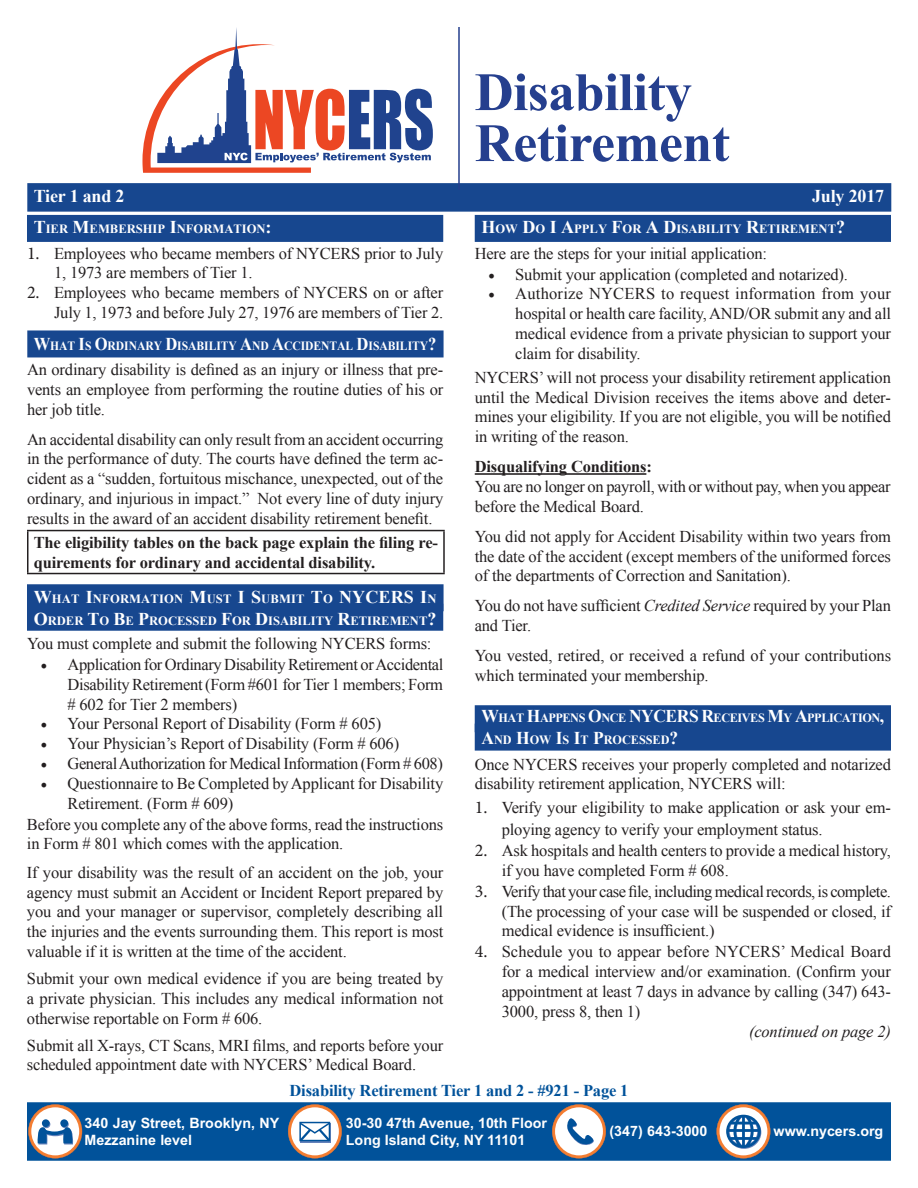
<style>
.page{position:relative;width:918px;height:1188px;background:#fff}
.page>*{position:absolute;margin:0;border:0;box-sizing:border-box;transform-origin:0 0}
.t1{font:700 54px/51px "Times New Roman";letter-spacing:-.01em;color:#253f8e}
.t2{font:700 18px "Times New Roman";letter-spacing:-.01em;color:#fff}
.t3{font:700 18px "Times New Roman";color:#fff}
.t4{font:16.5px/19.8px "Times New Roman";letter-spacing:-.01em;color:#231f20;text-align:justify}
.t5{font:700 16.5px/19.8px "Times New Roman";letter-spacing:-.01em;color:#231f20}
.t6{font:700 16.5px "Times New Roman";letter-spacing:-.01em;color:#01529a}
.t7{font:italic 16.5px "Times New Roman";letter-spacing:-.01em;color:#231f20}
.t8{font:700 14.25px/17.1px "Arial";color:#fff}
.t9{font:700 14.25px/17.1px "Arial";color:#fdfdfd}
.t10{font:700 12.6px "Times New Roman";color:#fff}
.t11{font:700 12.6px "Times New Roman";color:#fff;scale:.92 1}
.t12{font:700 12.6px "Times New Roman";letter-spacing:-.035em;color:#fff}
.s1{font-size:18px}
.s2{font-family:"Minion Pro";font-size:18px}
.s3{font-size:12.6px}
.s4{font-style:italic}
</style>
<div class="page">
<div style="left:475px;top:724px;width:416px;height:27px;background:#17478f"></div>
<div style="left:27px;top:584px;width:417px;height:27px;background:#17478f"></div>
<div style="left:27px;top:183px;width:864px;height:29px;background:#17478f"></div>
<svg style="left:142px;top:28px;width:291px;height:145px"></svg>
<div style="left:27px;top:1102px;width:864px;height:59px;background:#01529a"></div>
<hr style="left:27px;top:1102px;width:864px;height:1px;background:#fff">
<svg style="left:552px;top:1104px;width:54px;height:54px"></svg>
<svg style="left:288px;top:1104px;width:54px;height:54px"></svg>
<svg style="left:28px;top:1104px;width:54px;height:54px"></svg>
<svg style="left:717px;top:1104px;width:53px;height:54px"></svg>
<div style="left:27px;top:604px;width:416px;height:27px;background:#17478f"></div>
<div style="left:475px;top:705px;width:416px;height:27px;background:#17478f"></div>
<div style="left:27px;top:215px;width:416px;height:27px;background:#17478f"></div>
<div style="left:27px;top:330px;width:417px;height:27px;background:#17478f"></div>
<div style="left:475px;top:215px;width:416px;height:27px;background:#17478f"></div>
<hr style="left:27px;top:530px;width:418px;height:1px;background:#231f20">
<hr style="left:27px;top:531px;width:1px;height:42px;background:#231f20">
<hr style="left:443px;top:531px;width:2px;height:42px;background:#231f20">
<hr style="left:27px;top:573px;width:418px;height:1px;background:#231f20">
<hr style="left:475px;top:473px;width:171px;height:2px;background:#231f20">
<hr style="left:458px;top:27px;width:2px;height:163px;background:#253f8e">
<p class="t2" style="left:34px;top:183px;width:92px">Tier 1 and 2</p>
<p class="t10" style="left:34px;top:220px;width:239px"><span class="s1">T</span>IER <span class="s1">M</span>EMBERSHIP <span class="s1">I</span>NFORMATION<span class="s1">:</span></p>
<p class="t4" style="left:54px;top:243px;width:391px;text-indent:-27px"><span class="s2">1.</span> Employees who became members of NYCERS prior to July<br>1, 1973 are members of Tier 1.</p>
<p class="t4" style="left:27px;top:283px;width:418px;text-align:right"><span class="s2">2.</span> Employees who became members of NYCERS on or after<br>July 1, 1973 and before July 27, 1976 are members of Tier 2.</p>
<p class="t11" style="left:34px;top:337px;width:439px"><span class="s1">W</span>HAT <span class="s1">I</span>S <span class="s1">O</span>RDINARY <span class="s1">D</span>ISABILITY <span class="s1">A</span>ND <span class="s1">A</span>CCIDENTAL <span class="s1">D</span>ISABILITY<span class="s1">?</span></p>
<p class="t4" style="left:27px;top:359px;width:418px">An ordinary disability is defined as an injury or illness that pre&shy;vents an employee from performing the routine duties of his or her job title.</p>
<p class="t4" style="left:27px;top:429px;width:418px">An accidental disability can only result from an accident occurring in the performance of duty. The courts have defined the term ac&shy;cident as a “sudden, fortuitous mischance, unexpected, out of the ordinary, and injurious in impact.” Not every line of duty injury results in the award of an accident disability retirement benefit.</p>
<p class="t5" style="left:34px;top:532px;width:406px">The eligibility tables on the back page explain the filing re&shy;quirements for ordinary and accidental disability.</p>
<p class="t10" style="left:34px;top:590px;width:319px"><span class="s1">W</span>HAT <span class="s1">I</span>NFORMATION <span class="s1">M</span>UST <span class="s1">I S</span>UBMIT <span class="s1">T</span>O <span class="s1">NYCERS</span></p>
<p class="t3" style="left:420px;top:585px;width:18px">I<span class="s3">N</span></p>
<p class="t10" style="left:34px;top:612px;width:404px"><span class="s1">O</span>RDER <span class="s1">T</span>O <span class="s1">B</span>E <span class="s1">P</span>ROCESSED <span class="s1">F</span>OR <span class="s1">D</span>ISABILITY <span class="s1">R</span>ETIREMENT<span class="s1">?</span></p>
<p class="t4" style="left:27px;top:633px;width:406px">You must complete and submit the following NYCERS forms:</p>
<p class="t4" style="left:68px;top:654px;width:377px;text-indent:-27px"><span class="s2">•</span> Application for Ordinary Disability Retirement or Accidental Disability Retirement (Form #601 for Tier 1 members; Form # 602 for Tier 2 members)</p>
<p class="t4" style="left:40px;top:714px;width:342px"><span class="s2">•</span> Your Personal Report of Disability (Form # 605)</p>
<p class="t4" style="left:40px;top:734px;width:360px"><span class="s2">•</span> Your Physician’s Report of Disability (Form # 606)</p>
<p class="t4" style="left:40px;top:753px;width:404px"><span class="s2">•</span> General Authorization for Medical Information (Form # 608)</p>
<p class="t4" style="left:40px;top:773px;width:404px"><span class="s2">•</span> Questionnaire to Be Completed by Applicant for Disability</p>
<p class="t4" style="left:68px;top:793px;width:167px">Retirement. (Form # 609)</p>
<p class="t4" style="left:27px;top:814px;width:418px">Before you complete any of the above forms, read the instructions</p>
<p class="t4" style="left:27px;top:834px;width:318px">in Form # 801 which comes with the application.</p>
<p class="t4" style="left:27px;top:862px;width:418px">If your disability was the result of an accident on the job, your agency must submit an Accident or Incident Report prepared by you and your manager or supervisor, completely describing all the injuries and the events surrounding them. This report is most valuable if it is written at the time of the accident.</p>
<p class="t4" style="left:27px;top:968px;width:418px">Submit your own medical evidence if you are being treated by a private physician. This includes any medical information not otherwise reportable on Form # 606.</p>
<p class="t4" style="left:27px;top:1035px;width:418px">Submit all X-rays, CT Scans, MRI films, and reports before your scheduled appointment date with NYCERS’ Medical Board.</p>
<h1 class="t1" style="left:475px;top:65px;width:257px">Disability<br>Retirement</h1>
<p class="t2" style="left:812px;top:183px;width:74px">July 2017</p>
<p class="t10" style="left:482px;top:220px;width:365px"><span class="s1">H</span>OW <span class="s1">D</span>O <span class="s1">I A</span>PPLY <span class="s1">F</span>OR <span class="s1">A D</span>ISABILITY <span class="s1">R</span>ETIREMENT<span class="s1">?</span></p>
<p class="t4" style="left:475px;top:243px;width:294px">Here are the steps for your initial application:</p>
<p class="t4" style="left:488px;top:264px;width:361px"><span class="s2">•</span> Submit your application (completed and notarized).</p>
<p class="t4" style="left:515px;top:284px;width:377px;text-indent:-27px"><span class="s2">•</span> Authorize NYCERS to request information from your hospital or health care facility, AND/OR submit any and all medical evidence from a private physician to support your claim for disability.</p>
<p class="t4" style="left:475px;top:367px;width:418px">NYCERS’ will not process your disability retirement application until the Medical Division receives the items above and deter&shy;mines your eligibility. If you are not eligible, you will be notified in writing of the reason.</p>
<p class="t5" style="left:475px;top:456px;width:179px">Disqualifying Conditions:</p>
<p class="t4" style="left:475px;top:476px;width:417px">You are no longer on payroll, with or without pay, when you appear before the Medical Board.</p>
<p class="t4" style="left:475px;top:526px;width:418px">You did not apply for Accident Disability within two years from the date of the accident (except members of the uniformed forces of the departments of Correction and Sanitation).</p>
<p class="t4" style="left:475px;top:596px;width:418px">You do not have sufficient <span class="s4">Credited Service</span> required by your Plan and Tier.</p>
<p class="t4" style="left:475px;top:646px;width:418px">You vested, retired, or received a refund of your contributions which terminated your membership.</p>
<p class="t12" style="left:482px;top:709px;width:160px"><span class="s1">W</span>HAT <span class="s1">H</span>APPENS <span class="s1">O</span>NCE <span class="s1">NYCERS</span></p>
<p class="t12" style="left:701px;top:709px;width:184px"><span class="s1">R</span>ECEIVES <span class="s1">M</span>Y <span class="s1">A</span>PPLICATION<span class="s1">,</span></p>
<p class="t10" style="left:482px;top:731px;width:198px"><span class="s1">A</span>ND <span class="s1">H</span>OW <span class="s1">I</span>S <span class="s1">I</span>T <span class="s1">P</span>ROCESSED<span class="s1">?</span></p>
<p class="t4" style="left:475px;top:754px;width:418px">Once NYCERS receives your properly completed and notarized disability retirement application, NYCERS will:</p>
<p class="t4" style="left:502px;top:797px;width:391px;line-height:21.6px;text-indent:-27px"><span class="s2">1.</span> Verify your eligibility to make application or ask your em&shy;ploying agency to verify your employment status.</p>
<p class="t4" style="left:502px;top:840px;width:391px;text-indent:-27px"><span class="s2">2.</span> Ask hospitals and health centers to provide a medical history, if you have completed Form # 608.</p>
<p class="t4" style="left:502px;top:881px;width:391px;text-indent:-27px"><span class="s2">3.</span> Verify that your case file, including medical records, is complete. (The processing of your case will be suspended or closed, if medical evidence is insufficient.)</p>
<p class="t4" style="left:502px;top:942px;width:391px;text-indent:-27px"><span class="s2">4.</span> Schedule you to appear before NYCERS’ Medical Board for a medical interview and/or examination. (Confirm your appointment at least 7 days in advance by calling (347) 643- 3000, press 8, then 1)</p>
<p class="t7" style="left:749px;top:1020px;width:143px">(continued on page 2)</p>
<p class="t6" style="left:289px;top:1079px;width:341px">Disability Retirement Tier 1 and 2 - #921 - Page 1</p>
<p class="t8" style="left:85px;top:1115px;width:196px">340 Jay Street, Brooklyn, NY<br>Mezzanine level</p>
<p class="t8" style="left:610px;top:1123px;width:99px">(347) 643-3000</p>
<p class="t8" style="left:774px;top:1123px;width:111px">www.nycers.org</p>
<p class="t9" style="left:346px;top:1115px;width:203px">30-30 47th Avenue, 10th Floor<br>Long Island City, NY 11101</p>
</div>
